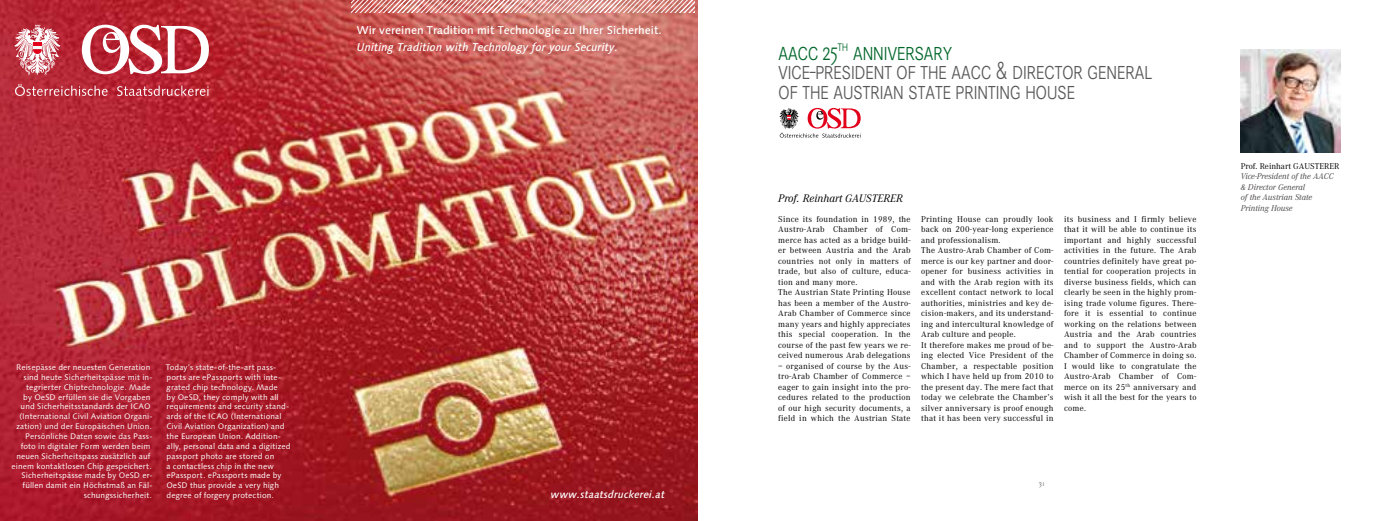
<style>
.page{position:relative;width:1389px;height:521px;background:#fff}
.page>*{position:absolute;margin:0;border:0;box-sizing:border-box;transform-origin:0 0}
.t1{font:300 26.25px/19.2px "Corporate SSC";letter-spacing:-.03em;color:#58585a;scale:.8 1}
.t2{font:500 11.38px "Linotype Syntax";color:#fff}
.t3{font:italic 500 11.38px "Linotype Syntax";color:#fff}
.t4{font:italic 11.38px "Corporate A";color:#000}
.t5{font:italic 500 10.5px "Linotype Syntax";letter-spacing:.01em;color:#fff}
.t6{font:8.75px/10.5px "Corporate A";letter-spacing:.03em;color:#000}
.t7{font:italic 8.75px/10.5px "Corporate A";color:#4e4b4a}
.t8{font:8.75px "Corporate A";color:#000}
.t9{font:8.05px/9.9px "Linotype Syntax";letter-spacing:.01em;color:#fff}
.t10{font:7.88px "Corporate SSC";color:#707172}
.s1{color:#00672a}
</style>
<div class="page">
<img style="left:0;top:0;width:697px;height:521px">
<svg style="left:351px;top:0;width:343px;height:13px;background:#dd9f9a"></svg>
<svg style="left:15px;top:84px;width:93px;height:12px"></svg>
<svg style="left:117px;top:86px;width:92px;height:10px"></svg>
<svg style="left:82px;top:25px;width:127px;height:49px"></svg>
<svg style="left:15px;top:25px;width:45px;height:50px"></svg>
<img style="left:1241px;top:50px;width:99px;height:103px">
<svg style="left:780px;top:108px;width:81px;height:30px"></svg>
<h2 class="t2" style="left:357px;top:23px;width:306px">Wir vereinen Tradition mit Technologie zu Ihrer Sicherheit.</h2>
<h2 class="t3" style="left:357px;top:40px;width:263px">Uniting Tradition with Technology for your Security.</h2>
<p class="t9" style="left:16px;top:362px;width:136px">Reisepässe der neuesten Generation</p>
<p class="t9" style="left:24px;top:372px;width:130px">sind heute Sicherheitspässe mit in-</p>
<p class="t9" style="left:26px;top:382px;width:126px">tegrierter Chiptechnologie. Made</p>
<p class="t9" style="left:23px;top:392px;width:129px">by OeSD erfüllen sie die Vorgaben</p>
<p class="t9" style="left:21px;top:402px;width:131px">und Sicherheitsstandards der ICAO</p>
<p class="t9" style="left:19px;top:412px;width:135px">(International Civil Aviation Organi-</p>
<p class="t9" style="left:17px;top:421px;width:137px">zation) und der Europäischen Union.</p>
<p class="t9" style="left:25px;top:431px;width:129px">Persönliche Daten sowie das Pass-</p>
<p class="t9" style="left:21px;top:441px;width:131px">foto in digitaler Form werden beim</p>
<p class="t9" style="left:16px;top:451px;width:135px">neuen Sicherheitspass zusätzlich auf</p>
<p class="t9" style="left:12px;top:461px;width:142px">einem kontaktlosen Chip gespeichert.</p>
<p class="t9" style="left:22px;top:471px;width:133px">Sicherheitspässe made by OeSD er-</p>
<p class="t9" style="left:23px;top:481px;width:132px">füllen damit ein Höchstmaß an Fäl-</p>
<p class="t9" style="left:84px;top:490px;width:69px">schungssicherheit.</p>
<p class="t9" style="left:166px;top:362px;width:126px">Today’s state-of-the-art pass&shy;ports are ePassports with inte&shy;grated chip technology. Made<br>by OeSD, they comply with all requirements and security stand&shy;ards of the ICAO (International<br>Civil Aviation Organization) and the European Union. Addition&shy;ally, personal data and a digitized passport photo are stored on<br>a contactless chip in the new ePassport. ePassports made by<br>OeSD thus provide a very high degree of forgery protection.</p>
<p class="t5" style="left:551px;top:488px;width:116px">www.staatsdruckerei.at</p>
<h1 class="t1" style="left:778px;top:42px;width:470px"><span class="s1">aacc 25</span><sup>th</sup> <span class="s1">anniversary<br></span>vice-president of the aacc &amp; director general of the austrian state printing house</h1>
<h2 class="t4" style="left:778px;top:192px;width:126px">Prof. Reinhart GAUSTERER</h2>
<p class="t6" style="left:778px;top:214px;width:134px">Since its foundation in 1989, the<br>Austro-Arab Chamber of Com&shy;merce has acted as a bridge build&shy;er between Austria and the Arab countries not only in matters of trade, but also of culture, educa&shy;tion and many more.<br>The Austrian State Printing House has been a member of the Austro-<br>Arab Chamber of Commerce since many years and highly appreciates this special cooperation. In the course of the past few years we re&shy;ceived numerous Arab delegations</p>
<p class="t6" style="left:778px;top:361px;width:134px;text-align:justify">– organised of course by the Aus&shy;tro-Arab Chamber of Commerce – eager to gain insight into the pro&shy;cedures related to the production of our high security documents, a field in which the Austrian State</p>
<p class="t6" style="left:921px;top:214px;width:134px">Printing House can proudly look back on 200-year-long experience and professionalism.<br>The Austro-Arab Chamber of Com&shy;merce is our key partner and door&shy;opener for business activities in and with the Arab region with its excellent contact network to local authorities, ministries and key de&shy;cision-makers, and its understand&shy;ing and intercultural knowledge of<br>Arab culture and people.<br>It therefore makes me proud of be&shy;ing elected Vice President of the<br>Chamber, a respectable position which I have held up from 2010 to the present day. The mere fact that today we celebrate the Chamber’s silver anniversary is proof enough that it has been very successful in</p>
<p class="t6" style="left:1064px;top:214px;width:134px;text-align:justify">its business and I firmly believe that it will be able to continue its important and highly successful activities in the future. The Arab countries definitely have great po&shy;tential for cooperation projects in diverse business fields, which can clearly be seen in the highly prom&shy;ising trade volume figures. There&shy;fore it is essential to continue working on the relations between Austria and the Arab countries and to support the Austro-Arab Chamber of Commerce in doing so.<br>I would like to congratulate the Austro-Arab Chamber of Com&shy;merce on its 25<sup>th</sup> anniversary and wish it all the best for the years to come.</p>
<p class="t10" style="left:1039px;top:479px;width:7px">31</p>
<p class="t8" style="left:1241px;top:161px;width:100px">Prof. Reinhart GAUSTERER</p>
<p class="t7" style="left:1241px;top:171px;width:94px">Vice-President of the AACC &amp; Director General<br>of the Austrian State<br>Printing House</p>
</div>
